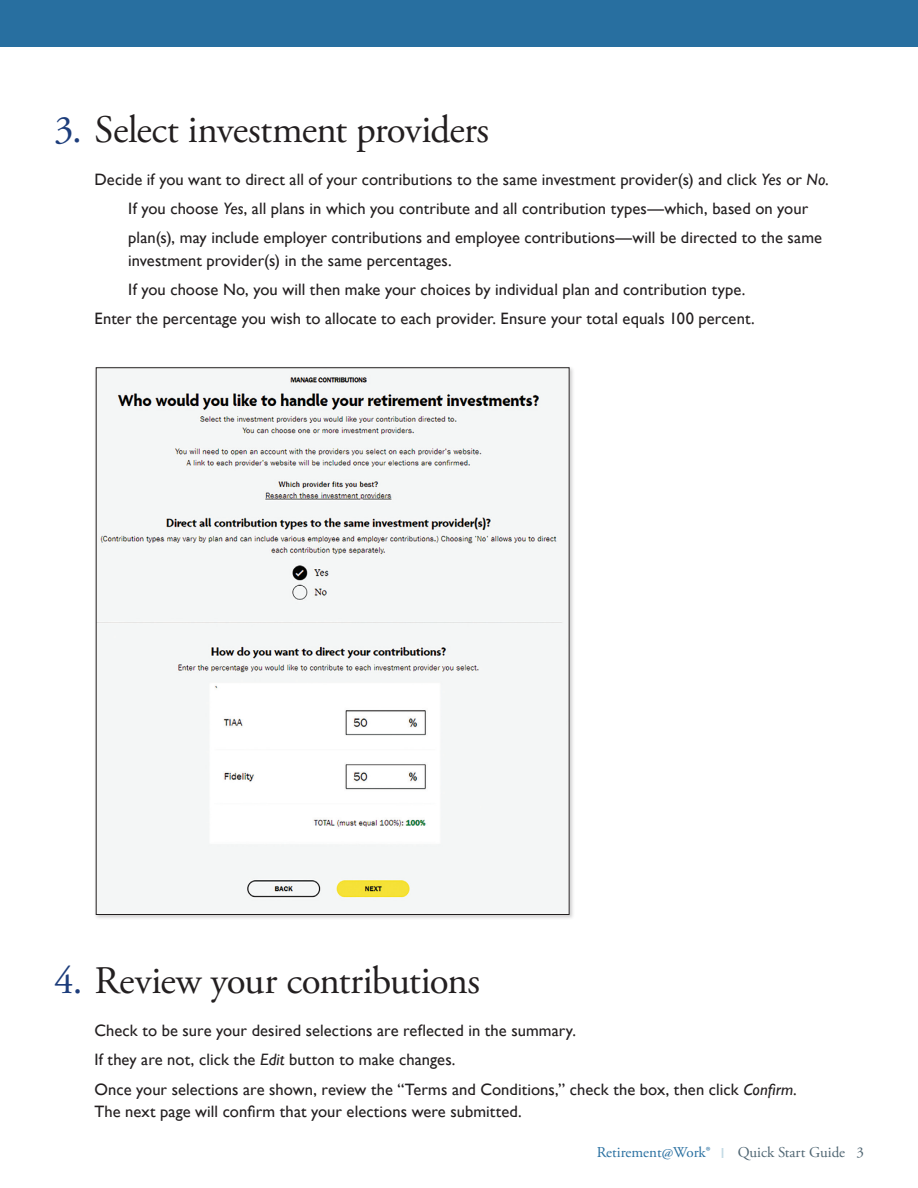
<style>
.page{position:relative;width:918px;height:1188px;background:#fff}
.page>*{position:absolute;margin:0;border:0;box-sizing:border-box;transform-origin:0 0}
.t1{font:39px "Adobe Garamond Pro";letter-spacing:-.02em;color:#231f20}
.t2{font:16.5px/29.2px "Gill Sans";letter-spacing:.005em;color:#231f20}
.t3{font:15px "Adobe Garamond Pro";color:#286fa0}
.s1{color:#1d3d7b}
.s2{font-style:italic}
.s3{font-family:"ITC Franklin Gothic Std";font-weight:500;color:#c5dce6}
.s4{color:#506673}
</style>
<div class="page">
<div style="left:0;top:0;width:918px;height:47px;background:#286fa0"></div>
<div style="left:94px;top:366px;width:481px;height:554px;background:#231f20;opacity:.22"></div>
<img style="left:98px;top:370px;width:469px;height:543px">
<h1 class="t1" style="left:54px;top:106px;width:437px"><span class="s1">3.</span> Select investment providers</h1>
<p class="t2" style="left:128px;top:164px;width:702px;text-indent:-34px">Decide if you want to direct all of your contributions to the same investment provider(s) and click <span class="s2">Yes</span> or <span class="s2">No</span>.<br>If you choose <span class="s2">Yes</span>, all plans in which you contribute and all contribution types—which, based on your plan(s), may include employer contributions and employee contributions—will be directed to the same</p>
<p class="t2" style="left:128px;top:245px;width:325px">investment provider(s) in the same percentages.</p>
<p class="t2" style="left:128px;top:275px;width:619px">If you choose No, you will then make your choices by individual plan and contribution type.</p>
<p class="t2" style="left:95px;top:304px;width:662px">Enter the percentage you wish to allocate to each provider. Ensure your total equals 100 percent.</p>
<h1 class="t1" style="left:54px;top:958px;width:428px"><span class="s1">4.</span> Review your contributions</h1>
<p class="t2" style="left:94px;top:1016px;width:704px">Check to be sure your desired selections are reflected in the summary.<br>If they are not, click the <span class="s2">Edit</span> button to make changes.<br>Once your selections are shown, review the “Terms and Conditions,” check the box, then click <span class="s2">Confirm</span>.</p>
<p class="t2" style="left:94px;top:1097px;width:429px">The next page will confirm that your elections were submitted.</p>
<p class="t3" style="left:597px;top:1143px;width:269px">Retirement@Work® <span class="s3">l</span> <span class="s4">Quick Start Guide 3</span></p>
</div>
